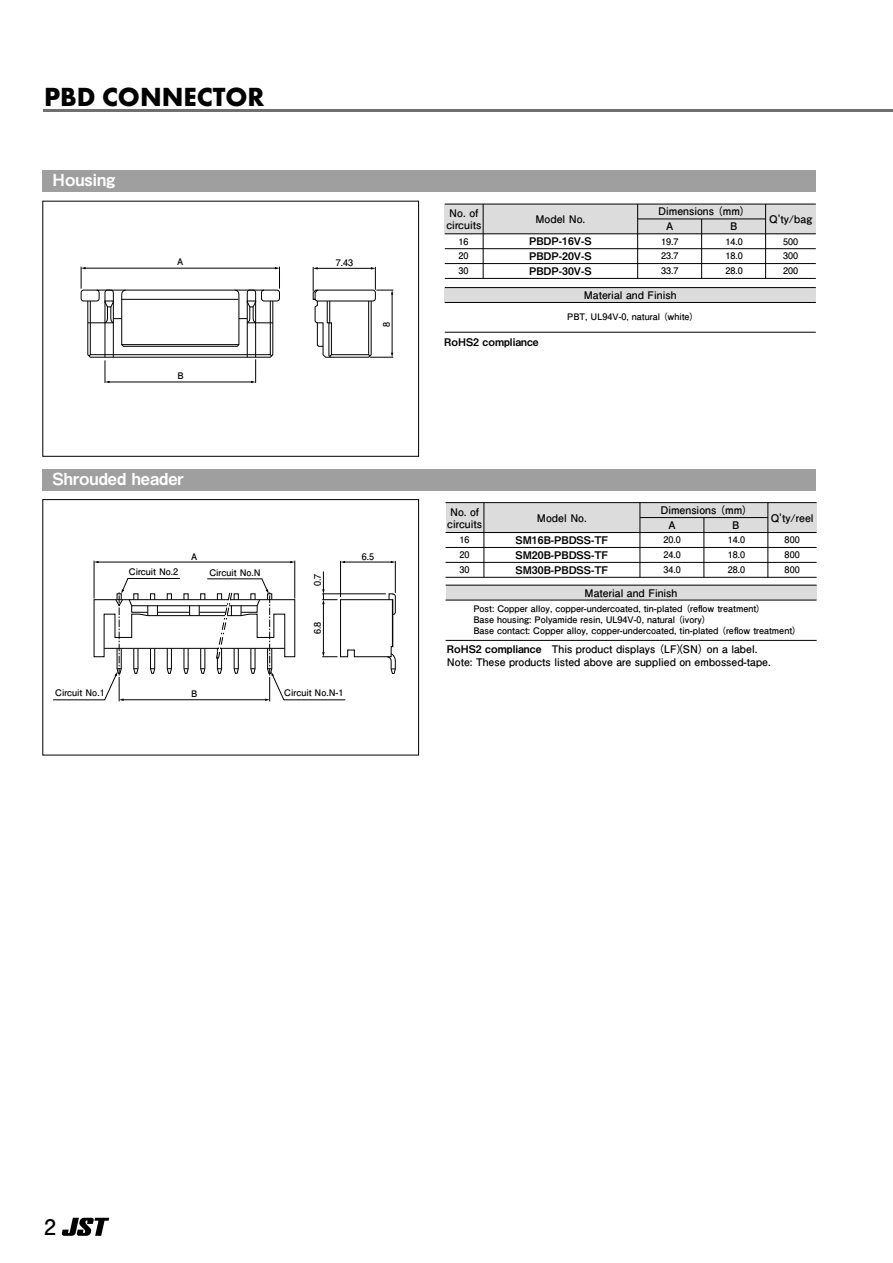
<style>
.page{position:relative;width:893px;height:1263px;background:#fff}
.page>*{position:absolute;margin:0;border:0;box-sizing:border-box;transform-origin:0 0}
.t1{font:700 27.3px "Futura PT";color:#000}
.t2{font:700 21.3px "Futo Go B101 Pr 6 N";color:#000}
.t3{font:16.5px "Midashi Go Pr 6 N MB31";color:#fff}
.t4{font:700 10.5px/12px "Futo Go B101 Pr 6 N";color:#000}
.t5{font:10.5px/14.9px "Midashi Go Pr 6 N MB31";color:#000;text-align:justify}
.t6{font:700 9px/14.9px "Futo Go B101 Pr 6 N";color:#000;text-align:justify}
.s1{font-family:"Midashi Go Pr 6 N MB31";font-weight:400}
</style>
<div class="page">
<hr style="left:44px;top:109px;width:849px;height:3px;background:#707070">
<svg style="left:42px;top:201px;width:377px;height:256px"></svg>
<svg style="left:444px;top:203px;width:372px;height:130px"></svg>
<hr style="left:445px;top:248px;width:371px;height:1px;background:#000">
<div style="left:445px;top:204px;width:371px;height:30px;background:#dcdcdc"></div>
<hr style="left:445px;top:204px;width:371px;height:1px;background:#000">
<hr style="left:483px;top:204px;width:1px;height:74px;background:#000">
<hr style="left:638px;top:219px;width:128px;height:1px;background:#000">
<hr style="left:445px;top:234px;width:371px;height:1px;background:#000">
<hr style="left:637px;top:204px;width:1px;height:74px;background:#000">
<hr style="left:701px;top:219px;width:1px;height:59px;background:#000">
<hr style="left:765px;top:204px;width:1px;height:74px;background:#000">
<div style="left:445px;top:288px;width:371px;height:14px;background:#dcdcdc"></div>
<hr style="left:445px;top:287px;width:371px;height:1px;background:#000">
<hr style="left:445px;top:332px;width:371px;height:1px;background:#000">
<hr style="left:445px;top:302px;width:371px;height:1px;background:#000">
<hr style="left:445px;top:263px;width:371px;height:1px;background:#000">
<hr style="left:445px;top:278px;width:371px;height:1px;background:#000">
<svg style="left:42px;top:499px;width:377px;height:257px"></svg>
<div style="left:43px;top:170px;width:773px;height:21px;background:#9f9f9f"></div>
<div style="left:43px;top:469px;width:773px;height:22px;background:#9f9f9f"></div>
<div style="left:446px;top:585px;width:370px;height:15px;background:#dcdcdc"></div>
<div style="left:446px;top:503px;width:370px;height:29px;background:#dcdcdc"></div>
<hr style="left:446px;top:585px;width:370px;height:1px;background:#000">
<hr style="left:446px;top:640px;width:370px;height:1px;background:#000">
<hr style="left:446px;top:600px;width:371px;height:1px;background:#000">
<hr style="left:446px;top:577px;width:370px;height:1px;background:#000">
<hr style="left:446px;top:547px;width:371px;height:1px;background:#000">
<hr style="left:446px;top:502px;width:370px;height:1px;background:#000">
<hr style="left:484px;top:503px;width:1px;height:74px;background:#000">
<hr style="left:640px;top:517px;width:128px;height:1px;background:#000">
<hr style="left:446px;top:532px;width:371px;height:1px;background:#000">
<hr style="left:640px;top:503px;width:1px;height:74px;background:#000">
<hr style="left:704px;top:518px;width:1px;height:59px;background:#000">
<hr style="left:768px;top:503px;width:1px;height:74px;background:#000">
<hr style="left:446px;top:562px;width:371px;height:1px;background:#000">
<svg style="left:312px;top:267px;width:81px;height:91px"></svg>
<svg style="left:80px;top:267px;width:200px;height:116px"></svg>
<hr style="left:340px;top:561px;width:1px;height:36px;background:#000">
<hr style="left:395px;top:561px;width:1px;height:32px;background:#000">
<hr style="left:344px;top:562px;width:48px;height:1px;background:#000">
<hr style="left:94px;top:561px;width:1px;height:37px;background:#000">
<hr style="left:294px;top:561px;width:1px;height:37px;background:#000">
<hr style="left:98px;top:562px;width:193px;height:1px;background:#000">
<svg style="left:53px;top:571px;width:343px;height:130px"></svg>
<svg style="left:62px;top:1218px;width:47px;height:18px"></svg>
<h1 class="t1" style="left:44px;top:79px;width:222px">PBD CONNECTOR</h1>
<h3 class="t3" style="left:53px;top:167px;width:64px">Housing</h3>
<p class="t6" style="left:177px;top:254px;width:8px">A</p>
<p class="t6" style="left:177px;top:368px;width:8px">B</p>
<p class="t6" style="left:336px;top:254px;width:19px">7.43</p>
<p class="t6" style="left:379px;top:327px;width:7px;rotate:-90deg">8</p>
<h3 class="t3" style="left:53px;top:466px;width:133px">Shrouded header</h3>
<p class="t6" style="left:55px;top:685px;width:51px">Circuit No.1</p>
<p class="t6" style="left:129px;top:564px;width:51px">Circuit No.2</p>
<p class="t6" style="left:191px;top:549px;width:8px">A</p>
<p class="t6" style="left:209px;top:565px;width:53px">Circuit No.N</p>
<p class="t6" style="left:191px;top:685px;width:8px">B</p>
<p class="t6" style="left:310px;top:586px;width:14px;rotate:-90deg">0.7</p>
<p class="t6" style="left:310px;top:634px;width:14px;rotate:-90deg">6.8</p>
<p class="t6" style="left:362px;top:549px;width:14px">6.5</p>
<p class="t6" style="left:284px;top:685px;width:61px">Circuit No.N-1</p>
<p class="t4" style="left:446px;top:207px;width:36px">No. of circuits</p>
<p class="t4" style="left:535px;top:213px;width:51px">Model No.</p>
<p class="t6" style="left:459px;top:233px;width:12px">16<br>20<br>30</p>
<p class="t5" style="left:529px;top:234px;width:64px">PBDP-16V-S PBDP-20V-S PBDP-30V-S</p>
<p class="t4" style="left:658px;top:205px;width:89px">Dimensions (mm)</p>
<p class="t4" style="left:666px;top:220px;width:9px">A</p>
<p class="t4" style="left:730px;top:220px;width:9px">B</p>
<p class="t4" style="left:769px;top:213px;width:45px">Q'ty/bag</p>
<p class="t6" style="left:661px;top:233px;width:19px">19.7<br>23.7<br>33.7</p>
<p class="t6" style="left:725px;top:233px;width:19px">14.0<br>18.0<br>28.0</p>
<p class="t6" style="left:783px;top:233px;width:17px">500<br>300<br>200</p>
<p class="t5" style="left:444px;top:334px;width:96px">RoHS2 compliance</p>
<p class="t4" style="left:584px;top:289px;width:94px">Material and Finish</p>
<p class="t6" style="left:567px;top:309px;width:128px">PBT, UL94V-0, natural (white)</p>
<p class="t4" style="left:447px;top:505px;width:36px">No. of circuits</p>
<p class="t4" style="left:537px;top:511px;width:51px">Model No.</p>
<p class="t4" style="left:660px;top:503px;width:89px">Dimensions (mm)</p>
<p class="t4" style="left:668px;top:518px;width:9px">A</p>
<p class="t4" style="left:732px;top:518px;width:9px">B</p>
<p class="t4" style="left:771px;top:511px;width:44px">Q'ty/reel</p>
<p class="t6" style="left:459px;top:532px;width:12px">16<br>20<br>30</p>
<p class="t5" style="left:516px;top:532px;width:94px">SM16B-PBDSS-TF SM20B-PBDSS-TF SM30B-PBDSS-TF</p>
<p class="t6" style="left:663px;top:532px;width:19px">20.0<br>24.0<br>34.0</p>
<p class="t6" style="left:728px;top:532px;width:19px">14.0<br>18.0<br>28.0</p>
<p class="t6" style="left:785px;top:532px;width:17px">800<br>800<br>800</p>
<p class="t4" style="left:585px;top:586px;width:94px">Material and Finish</p>
<p class="t6" style="left:473px;top:602px;width:325px;line-height:11.2px;text-align:left">Post: Copper alloy, copper-undercoated, tin-plated (reflow treatment)<br>Base housing: Polyamide resin, UL94V-0, natural (ivory)<br>Base contact: Copper alloy, copper-undercoated, tin-plated (reflow treatment)</p>
<p class="t4" style="left:447px;top:643px;width:325px;line-height:12.8px"><span class="s1">RoHS2 compliance</span> This product displays (LF)(SN) on a label.<br>Note: These products listed above are supplied on embossed-tape.</p>
<h2 class="t2" style="left:44px;top:1210px;width:13px">2</h2>
</div>
